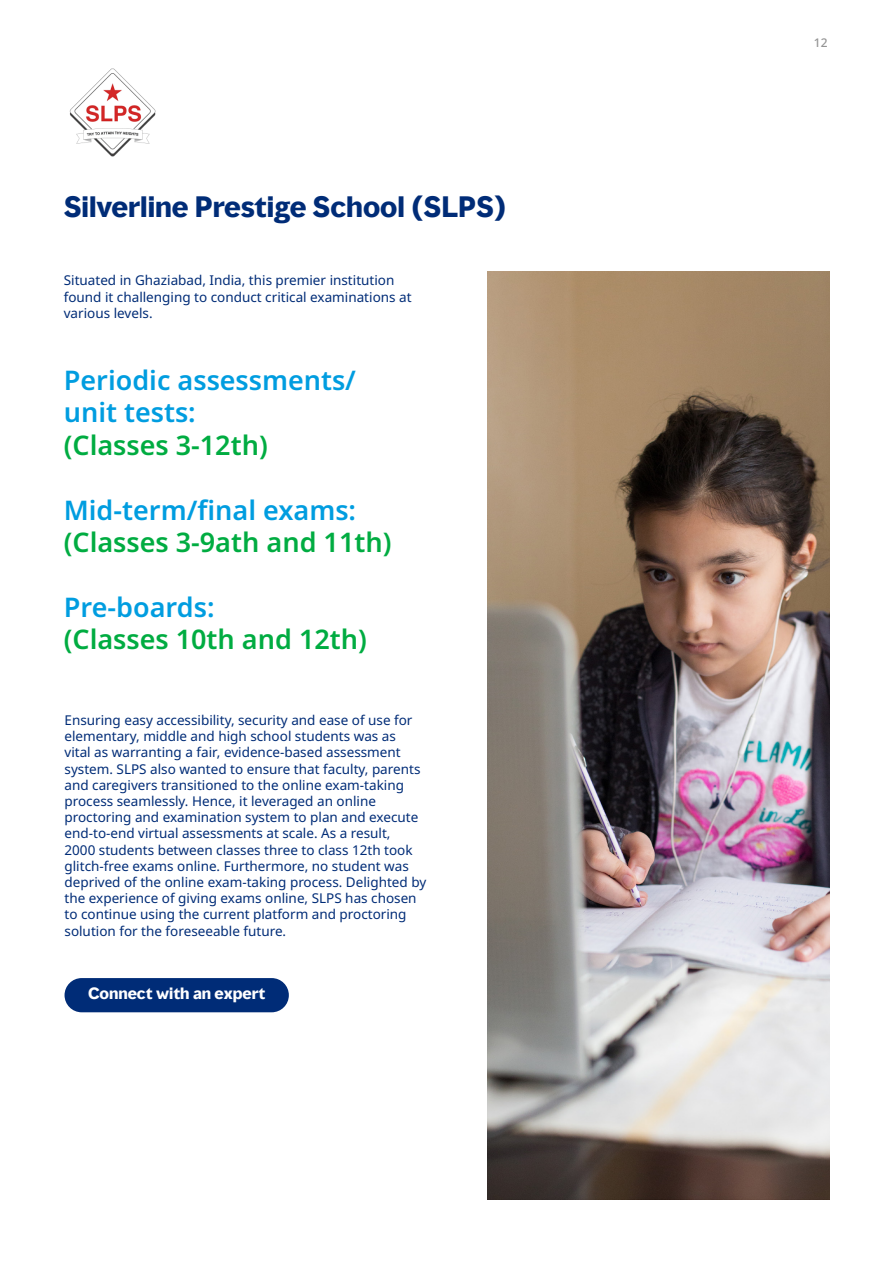
<style>
.page{position:relative;width:893px;height:1263px;background:#fff}
.page>*{position:absolute;margin:0;border:0;box-sizing:border-box;transform-origin:0 0}
.Body_copy{font:600 27px/32.4px "Noto Sans";color:#009de0}
.Body_copy-2{font:600 27px "Noto Sans";color:#00ac41}
.t1{font:700 27px "MMC Display";color:#002c77}
.t2{font:700 15px "MMC Display";color:#fff}
.Body_copy-3{font:13.5px/16.2px "Noto Sans";color:#002c77}
.t3{font:500 12px "Noto Sans";color:#949494}
</style>
<div class="page">
<img style="left:69px;top:68px;width:87px;height:89px">
<img style="left:488px;top:271px;width:341px;height:928px">
<div style="left:65px;top:978px;width:224px;height:34px;background:#002c77;border-radius:17px"></div>
<h1 class="t1" style="left:64px;top:189px;width:444px">Silverline Prestige School (SLPS)</h1>
<p class="Body_copy-3" style="left:64px;top:273px;width:349px">Situated in Ghaziabad, India, this premier institution found it challenging to conduct critical examinations at various levels.</p>
<p class="Body_copy" style="left:64px;top:365px;width:294px">Periodic assessments/ unit tests:</p>
<p class="Body_copy-2" style="left:64px;top:426px;width:205px">(Classes 3-12th)</p>
<p class="Body_copy" style="left:64px;top:494px;width:294px">Mid-term/final exams:</p>
<p class="Body_copy-2" style="left:64px;top:523px;width:329px">(Classes 3-9ath and 11th)</p>
<p class="Body_copy" style="left:64px;top:591px;width:152px">Pre-boards:</p>
<p class="Body_copy-2" style="left:64px;top:620px;width:305px">(Classes 10th and 12th)</p>
<p class="Body_copy-3" style="left:65px;top:712px;width:363px">Ensuring easy accessibility, security and ease of use for elementary, middle and high school students was as<br>vital as warranting a fair, evidence-based assessment system. SLPS also wanted to ensure that faculty, parents and caregivers transitioned to the online exam-taking process seamlessly. Hence, it leveraged an online proctoring and examination system to plan and execute end-to-end virtual assessments at scale. As a result,<br>2000 students between classes three to class 12th took glitch-free exams online. Furthermore, no student was deprived of the online exam-taking process. Delighted by the experience of giving exams online, SLPS has chosen to continue using the current platform and proctoring solution for the foreseeable future.</p>
<p class="t2" style="left:88px;top:983px;width:179px">Connect with an expert</p>
<p class="t3" style="left:814px;top:34px;width:15px">12</p>
</div>
